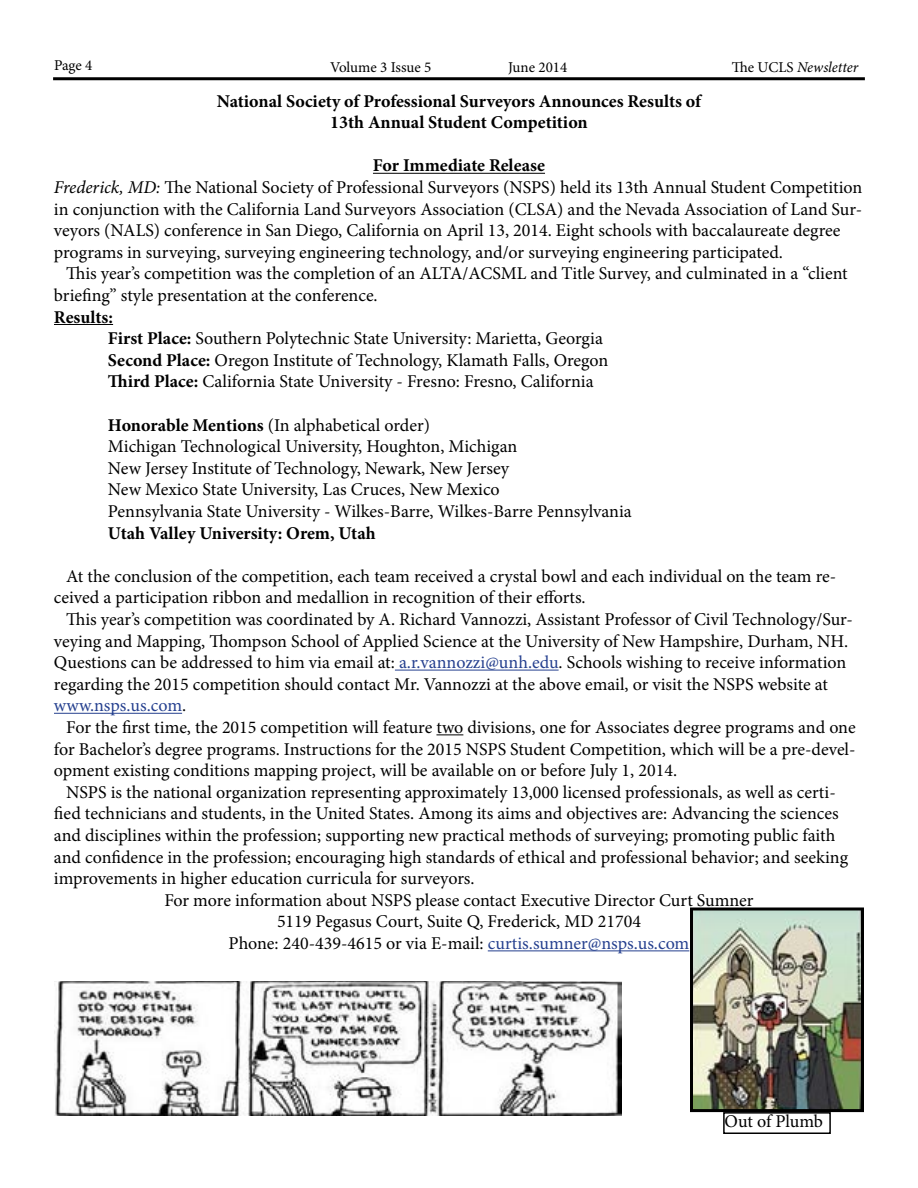
<style>
.page{position:relative;width:918px;height:1188px;background:#fff}
.page>*{position:absolute;margin:0;border:0;box-sizing:border-box;transform-origin:0 0}
.t1{font:18px/21.6px "Minion Pro";color:#000}
.t2{font:700 18px/21.6px "Minion Pro";color:#000;text-align:center}
.t3{font:15px "Minion Pro";letter-spacing:-.005em;color:#000}
.t4{font:italic 15px "Minion Pro";letter-spacing:-.005em;color:#000}
.s1{font-style:normal}
.s2{font-weight:700}
.s3{font-style:italic}
.s4{color:#25408f}
</style>
<div class="page">
<hr style="left:373px;top:173px;width:172px;height:1px;background:#000">
<hr style="left:54px;top:324px;width:59px;height:1px;background:#000">
<hr style="left:395px;top:670px;width:164px;height:1px;background:#25408f">
<hr style="left:54px;top:713px;width:128px;height:1px;background:#25408f">
<svg style="left:436px;top:734px;width:27px;height:1px"></svg>
<hr style="left:488px;top:950px;width:201px;height:1px;background:#25408f">
<hr style="left:53px;top:77px;width:812px;height:3px;background:#000">
<img style="left:54px;top:981px;width:567px;height:135px">
<img style="left:694px;top:912px;width:166px;height:196px">
<div style="left:690px;top:908px;width:174px;height:204px;border:3px solid #000"></div>
<div style="left:723px;top:1112px;width:108px;height:22px;border:2px solid #000"></div>
<p class="t3" style="left:54px;top:55px;width:40px">Page 4</p>
<p class="t3" style="left:330px;top:57px;width:103px">Volume 3 Issue 5</p>
<p class="t3" style="left:508px;top:57px;width:61px">June 2014</p>
<p class="t4" style="left:732px;top:56px;width:128px"><span class="s1">The UCLS</span> Newsletter</p>
<p class="t2" style="left:217px;top:90px;width:486px">National Society of Professional Surveyors Announces Results of<br>13th Annual Student Competition</p>
<p class="t1" style="left:54px;top:155px;width:810px;text-indent:319px"><span class="s2">For Immediate Release<br></span><span class="s3">Frederick, MD:</span> The National Society of Professional Surveyors (NSPS) held its 13th Annual Student Competition in conjunction with the California Land Surveyors Association (CLSA) and the Nevada Association of Land Sur&shy;veyors (NALS) conference in San Diego, California on April 13, 2014. Eight schools with baccalaureate degree programs in surveying, surveying engineering technology, and/or surveying engineering participated.</p>
<p class="t1" style="left:54px;top:263px;width:795px;text-indent:12px">This year’s competition was the completion of an ALTA/ACSML and Title Survey, and culminated in a “client briefing” style presentation at the conference.</p>
<p class="t1" style="left:108px;top:306px;width:502px;text-indent:-54px"><span class="s2">Results:<br>First Place:</span> Southern Polytechnic State University: Marietta, Georgia <span class="s2">Second Place:</span> Oregon Institute of Technology, Klamath Falls, Oregon <span class="s2">Third Place:</span> California State University - Fresno: Fresno, California</p>
<p class="t1" style="left:108px;top:414px;width:525px"><span class="s2">Honorable Mentions</span> (In alphabetical order)<br>Michigan Technological University, Houghton, Michigan<br>New Jersey Institute of Technology, Newark, New Jersey<br>New Mexico State University, Las Cruces, New Mexico<br>Pennsylvania State University - Wilkes-Barre, Wilkes-Barre Pennsylvania</p>
<p class="t2" style="left:108px;top:522px;width:269px">Utah Valley University: Orem, Utah</p>
<p class="t1" style="left:54px;top:565px;width:784px;text-indent:12px">At the conclusion of the competition, each team received a crystal bowl and each individual on the team re&shy;ceived a participation ribbon and medallion in recognition of their efforts.</p>
<p class="t1" style="left:54px;top:609px;width:800px;text-indent:12px">This year’s competition was coordinated by A. Richard Vannozzi, Assistant Professor of Civil Technology/Sur&shy;veying and Mapping, Thompson School of Applied Science at the University of New Hampshire, Durham, NH.<br>Questions can be addressed to him via email at: <span class="s4">a.r.vannozzi@unh.edu</span>. Schools wishing to receive information regarding the 2015 competition should contact Mr. Vannozzi at the above email, or visit the NSPS website at <span class="s4">www.nsps.us.com</span>.</p>
<p class="t1" style="left:54px;top:717px;width:803px;text-align:justify;text-indent:12px">For the first time, the 2015 competition will feature two divisions, one for Associates degree programs and one for Bachelor’s degree programs. Instructions for the 2015 NSPS Student Competition, which will be a pre-devel&shy;opment existing conditions mapping project, will be available on or before July 1, 2014.</p>
<p class="t1" style="left:66px;top:781px;width:771px">NSPS is the national organization representing approximately 13,000 licensed professionals, as well as certi-</p>
<p class="t1" style="left:54px;top:803px;width:786px">fied technicians and students, in the United States. Among its aims and objectives are: Advancing the sciences</p>
<p class="t1" style="left:54px;top:825px;width:783px">and disciplines within the profession; supporting new practical methods of surveying; promoting public faith</p>
<p class="t1" style="left:54px;top:846px;width:796px">and confidence in the profession; encouraging high standards of ethical and professional behavior; and seeking</p>
<p class="t1" style="left:54px;top:868px;width:422px">improvements in higher education curricula for surveyors.</p>
<p class="t1" style="left:164px;top:889px;width:591px">For more information about NSPS please contact Executive Director Curt Sumner</p>
<p class="t1" style="left:277px;top:911px;width:365px">5119 Pegasus Court, Suite Q, Frederick, MD 21704</p>
<p class="t1" style="left:229px;top:933px;width:462px">Phone: 240-439-4615 or via E-mail: <span class="s4">curtis.sumner@nsps.us.com</span></p>
<p class="t1" style="left:725px;top:1110px;width:100px">Out of Plumb</p>
</div>
